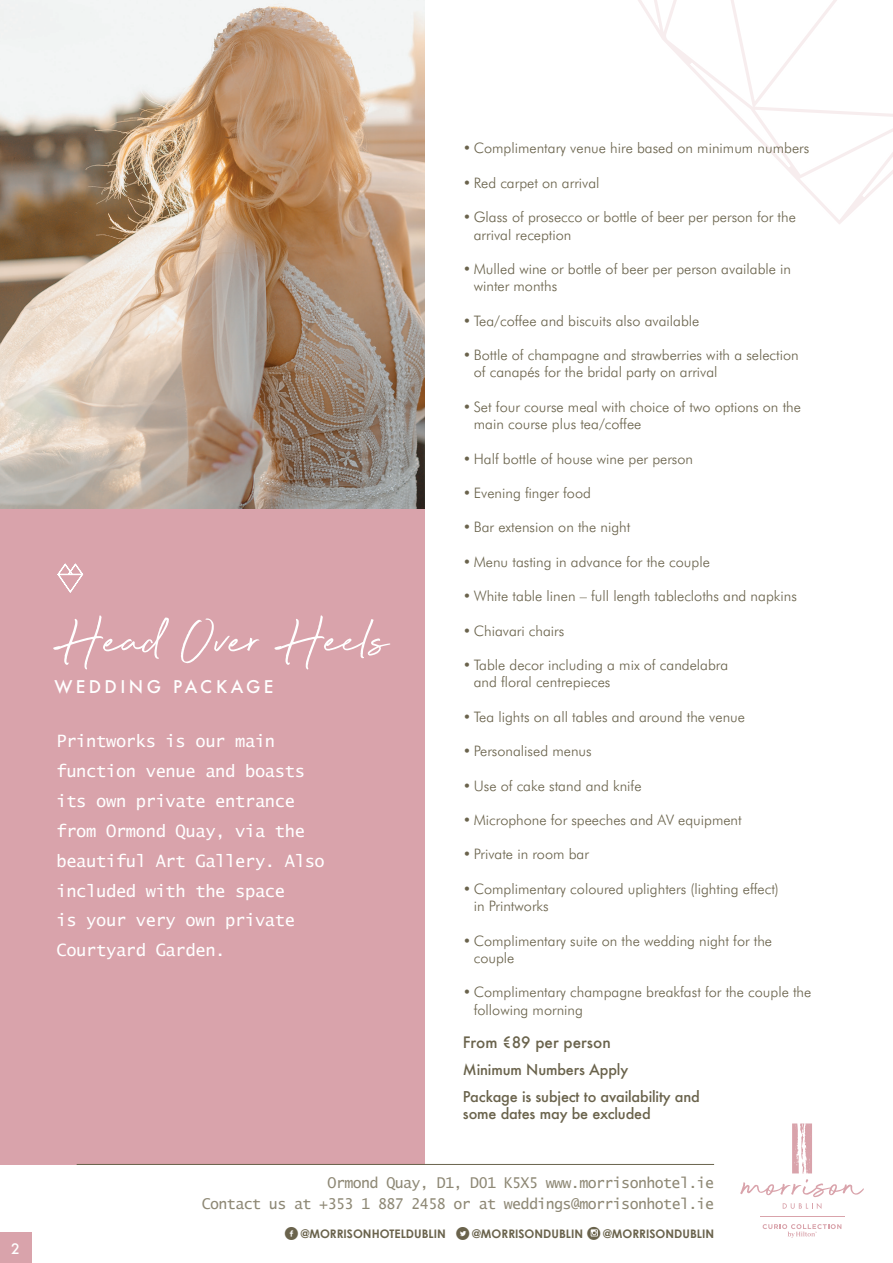
<style>
.page{position:relative;width:893px;height:1263px;background:#fff}
.page>*{position:absolute;margin:0;border:0;box-sizing:border-box;transform-origin:0 0}
.t1{font:63.9px "Beyond Infinity";color:#fff}
.t2{font:17.1px/29.8px "Lucida Sans Typewriter";letter-spacing:-.02em;color:#fff}
.t3{font:500 17.1px "Futura";letter-spacing:.2em;color:#fff}
.t4{font:500 15.3px "Futura";color:#6a634c}
.t5{font:14.85px "Lucida Sans Typewriter";letter-spacing:-.04em;color:#8e8875}
.t6{font:300 14.55px/17.4px "Futura BT";color:#6a634c}
.t7{font:500 14.55px/17.4px "Futura";letter-spacing:-.01em;color:#6a634c}
.t8{font:500 14.1px "Futura";color:#fff}
.t9{font:700 11.85px "Century Gothic";color:#6a634c}
.s1{font-family:"Socialico";font-weight:400;font-size:18.6px}
</style>
<div class="page">
<svg style="left:638px;top:0;width:255px;height:224px"></svg>
<div style="left:0;top:262px;width:424px;height:902px;background:#d9a3ab"></div>
<img style="left:0;top:0;width:424px;height:508px">
<svg style="left:57px;top:563px;width:27px;height:30px"></svg>
<hr style="left:77px;top:1164px;width:637px;height:1px;background:#6a634c">
<div style="left:0;top:1233px;width:31px;height:30px;background:#d9a3ab"></div>
<svg style="left:763px;top:1224px;width:78px;height:14px"></svg>
<hr style="left:760px;top:1216px;width:84px;height:1px;background:#d9a3ab">
<svg style="left:792px;top:1123px;width:20px;height:50px"></svg>
<svg style="left:740px;top:1179px;width:124px;height:18px"></svg>
<svg style="left:783px;top:1203px;width:38px;height:6px"></svg>
<p class="t8" style="left:11px;top:1239px;width:10px">2</p>
<p class="t1" style="left:54px;top:601px;width:336px">Head Over Heels</p>
<p class="t3" style="left:54px;top:675px;width:221px">WEDDING PACKAGE</p>
<p class="t2" style="left:56px;top:726px;width:270px">Printworks is our main function venue and boasts its own private entrance from Ormond Quay, via the beautiful Art Gallery. Also included with the space<br>is your very own private<br>Courtyard Garden.</p>
<p class="t6" style="left:463px;top:139px;width:348px">• Complimentary venue hire based on minimum numbers</p>
<p class="t6" style="left:463px;top:174px;width:138px">• Red carpet on arrival</p>
<p class="t6" style="left:474px;top:208px;width:324px;text-indent:-11px">• Glass of prosecco or bottle of beer per person for the arrival reception</p>
<p class="t6" style="left:474px;top:260px;width:319px;text-indent:-11px">• Mulled wine or bottle of beer per person available in winter months</p>
<p class="t6" style="left:463px;top:312px;width:238px">• Tea/coffee and biscuits also available</p>
<p class="t6" style="left:474px;top:346px;width:326px;text-indent:-11px">• Bottle of champagne and strawberries with a selection of canapés for the bridal party on arrival</p>
<p class="t6" style="left:474px;top:398px;width:329px;text-indent:-11px">• Set four course meal with choice of two options on the main course plus tea/coffee</p>
<p class="t6" style="left:463px;top:450px;width:232px">• Half bottle of house wine per person</p>
<p class="t6" style="left:463px;top:484px;width:129px">• Evening finger food</p>
<p class="t6" style="left:463px;top:518px;width:169px">• Bar extension on the night</p>
<p class="t6" style="left:463px;top:553px;width:248px">• Menu tasting in advance for the couple</p>
<p class="t6" style="left:463px;top:587px;width:335px">• White table linen – full length tablecloths and napkins</p>
<p class="t6" style="left:463px;top:622px;width:103px">• Chiavari chairs</p>
<p class="t6" style="left:474px;top:656px;width:256px;text-indent:-11px">• Table decor including a mix of candelabra and floral centrepieces</p>
<p class="t6" style="left:463px;top:708px;width:284px">• Tea lights on all tables and around the venue</p>
<p class="t6" style="left:463px;top:742px;width:130px">• Personalised menus</p>
<p class="t6" style="left:463px;top:776px;width:180px">• Use of cake stand and knife</p>
<p class="t6" style="left:463px;top:811px;width:280px">• Microphone for speeches and AV equipment</p>
<p class="t6" style="left:463px;top:845px;width:128px">• Private in room bar</p>
<p class="t6" style="left:474px;top:880px;width:307px;text-indent:-11px">• Complimentary coloured uplighters (lighting effect) in Printworks</p>
<p class="t6" style="left:474px;top:931px;width:300px;text-indent:-11px">• Complimentary suite on the wedding night for the couple</p>
<p class="t6" style="left:474px;top:983px;width:339px;text-indent:-11px">• Complimentary champagne breakfast for the couple the following morning</p>
<p class="t4" style="left:463px;top:1031px;width:149px">From €89 per person</p>
<p class="t7" style="left:463px;top:1060px;width:167px">Minimum Numbers Apply</p>
<p class="t7" style="left:463px;top:1087px;width:239px">Package is subject to availability and some dates may be excluded</p>
<p class="t5" style="left:328px;top:1174px;width:388px">Ormond Quay, D1, D01 K5X5 www.morrisonhotel.ie</p>
<p class="t5" style="left:202px;top:1195px;width:514px">Contact us at +353 1 887 2458 or at weddings@morrisonhotel.ie</p>
<p class="t9" style="left:284px;top:1226px;width:301px"><span class="s1">f</span> @MORRISONHOTELDUBLIN <span class="s1">l</span> @MORRISONDUBLIN</p>
<p class="t9" style="left:603px;top:1226px;width:112px">@MORRISONDUBLIN</p>
</div>
